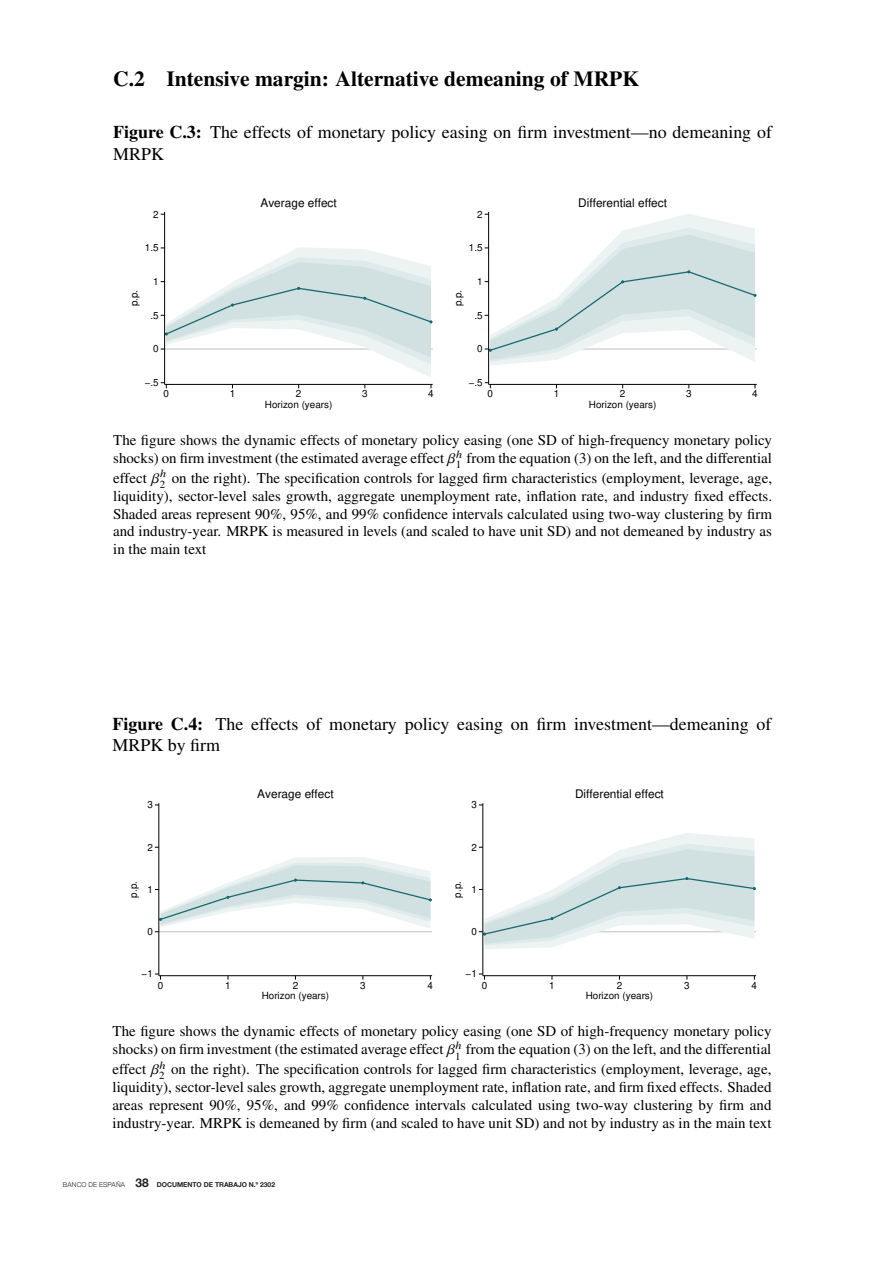
<style>
.page{position:relative;width:893px;height:1263px;background:#fff}
.page>*{position:absolute;margin:0;border:0;box-sizing:border-box;transform-origin:0 0}
.t1{font:500 21.45px "Nimbus Rom No 9 L";color:#000}
.t2{font:18px/21.6px "Nimbus Rom No 9 L";color:#000}
.t3{font:15px/18px "Nimbus Rom No 9 L";color:#000}
.t4{font:11.85px "Helvetica";color:#000}
.t5{font:9.9px "Helvetica";color:#000}
.t6{font:300 6.75px "Bd E Neue Helvetica";color:#231f20}
.s1{font-weight:500}
.s2{font-family:"New TXMI"}
.s3{color:#963634}
.s4{font-style:inherit}
.s5{font-size:12px}
</style>
<div class="page">
<hr style="left:164px;top:212px;width:1px;height:172px;background:#000">
<svg style="left:161px;top:247px;width:272px;height:141px"></svg>
<hr style="left:488px;top:212px;width:1px;height:172px;background:#000">
<svg style="left:485px;top:214px;width:272px;height:151px"></svg>
<hr style="left:489px;top:384px;width:268px;height:1px;background:#000">
<svg style="left:485px;top:382px;width:6px;height:6px"></svg>
<svg style="left:154px;top:803px;width:279px;height:177px"></svg>
<div style="left:159px;top:803px;width:273px;height:173px;background:#fff"></div>
<hr style="left:159px;top:803px;width:1px;height:173px;background:#000">
<svg style="left:155px;top:857px;width:277px;height:75px"></svg>
<hr style="left:159px;top:975px;width:273px;height:1px;background:#000">
<svg style="left:155px;top:974px;width:6px;height:6px"></svg>
<svg style="left:478px;top:803px;width:279px;height:177px"></svg>
<div style="left:483px;top:803px;width:273px;height:173px;background:#fff"></div>
<hr style="left:483px;top:803px;width:1px;height:173px;background:#000">
<svg style="left:479px;top:833px;width:277px;height:116px"></svg>
<hr style="left:483px;top:975px;width:273px;height:1px;background:#000">
<svg style="left:479px;top:974px;width:6px;height:6px"></svg>
<p class="t1" style="left:113px;top:65px;width:527px">C.2 Intensive margin: Alternative demeaning of MRPK</p>
<p class="t2" style="left:113px;top:122px;width:660px"><span class="s1">Figure C.3:</span> The effects of monetary policy easing on firm investment—no demeaning of<br>MRPK</p>
<p class="t1" style="left:456px;top:65px;width:11px">e</p>
<p class="t5" style="left:153px;top:210px;width:7px">2</p>
<p class="t4" style="left:260px;top:198px;width:78px">Average effect</p>
<p class="t5" style="left:477px;top:210px;width:7px">2</p>
<p class="t4" style="left:578px;top:198px;width:90px">Differential effect</p>
<p class="t5" style="left:145px;top:244px;width:15px">1.5</p>
<p class="t5" style="left:469px;top:244px;width:15px">1.5</p>
<p class="t5" style="left:153px;top:278px;width:7px">1</p>
<p class="t5" style="left:477px;top:278px;width:7px">1</p>
<p class="t5" style="left:130px;top:306px;width:18px;rotate:-90deg">p.p.</p>
<p class="t5" style="left:454px;top:306px;width:18px;rotate:-90deg">p.p.</p>
<p class="t5" style="left:150px;top:311px;width:10px">.5</p>
<p class="t5" style="left:474px;top:311px;width:10px">.5</p>
<p class="t5" style="left:153px;top:345px;width:7px">0</p>
<p class="t5" style="left:477px;top:345px;width:7px">0</p>
<p class="t5" style="left:145px;top:379px;width:15px">−.5</p>
<p class="t5" style="left:469px;top:379px;width:15px">−.5</p>
<p class="t5" style="left:164px;top:390px;width:7px">0</p>
<p class="t5" style="left:230px;top:390px;width:7px">1</p>
<p class="t5" style="left:296px;top:390px;width:7px">2</p>
<p class="t5" style="left:362px;top:390px;width:7px">3</p>
<p class="t5" style="left:428px;top:390px;width:7px">4</p>
<p class="t5" style="left:265px;top:401px;width:69px">Horizon (years)</p>
<p class="t5" style="left:488px;top:390px;width:7px">0</p>
<p class="t5" style="left:554px;top:390px;width:7px">1</p>
<p class="t5" style="left:620px;top:390px;width:7px">2</p>
<p class="t5" style="left:686px;top:390px;width:7px">3</p>
<p class="t5" style="left:752px;top:390px;width:7px">4</p>
<p class="t5" style="left:589px;top:401px;width:69px">Horizon (years)</p>
<p class="t3" style="left:113px;top:431px;width:660px">The figure shows the dynamic effects of monetary policy easing (one SD of high-frequency monetary policy shocks) on firm investment (the estimated average effect <span class="s2">𝛽</span><sup>ℎ</sup></p>
<p class="t3" style="left:317px;top:431px;width:8px">e</p>
<p class="t3" style="left:456px;top:449px;width:318px"><sub>1</sub> from the equation (<span class="s3">3</span>) on the left, and the differential</p>
<p class="t3" style="left:113px;top:469px;width:55px">effect <span class="s2">𝛽</span><sup>ℎ</sup></p>
<p class="t3" style="left:113px;top:469px;width:660px;text-align:justify;text-indent:47px"><sub>2</sub> on the right). The specification controls for lagged firm characteristics (employment, leverage, age, liquidity), sector-level sales growth, aggregate unemployment rate, inflation rate, and industry fixed effects.<br>Shaded areas represent 90%, 95%, and 99% confidence intervals calculated using two-way clustering by firm and industry-year. MRPK is measured in levels (and scaled to have unit SD) and not demeaned by industry as in the main text</p>
<p class="t2" style="left:113px;top:713px;width:660px"><span class="s1">Figure C.4:</span> The effects of monetary policy easing on firm investment—demeaning of<br>MRPK by firm</p>
<p class="t5" style="left:147px;top:801px;width:7px">3</p>
<p class="t4" style="left:257px;top:789px;width:78px">Average effect</p>
<p class="t5" style="left:471px;top:801px;width:7px">3</p>
<p class="t4" style="left:575px;top:789px;width:90px">Differential effect</p>
<p class="t5" style="left:147px;top:843px;width:7px">2</p>
<p class="t5" style="left:471px;top:843px;width:7px">2</p>
<p class="t5" style="left:130px;top:898px;width:18px;rotate:-90deg">p.p.</p>
<p class="t5" style="left:147px;top:886px;width:7px">1</p>
<p class="t5" style="left:454px;top:898px;width:18px;rotate:-90deg">p.p.</p>
<p class="t5" style="left:471px;top:886px;width:7px">1</p>
<p class="t5" style="left:147px;top:928px;width:7px">0</p>
<p class="t5" style="left:471px;top:928px;width:7px">0</p>
<p class="t5" style="left:142px;top:970px;width:13px">−1</p>
<p class="t5" style="left:466px;top:970px;width:13px">−1</p>
<p class="t5" style="left:158px;top:981px;width:7px">0</p>
<p class="t5" style="left:225px;top:981px;width:7px">1</p>
<p class="t5" style="left:293px;top:981px;width:7px">2</p>
<p class="t5" style="left:360px;top:981px;width:7px">3</p>
<p class="t5" style="left:428px;top:981px;width:7px">4</p>
<p class="t5" style="left:262px;top:992px;width:69px">Horizon (years)</p>
<p class="t5" style="left:482px;top:981px;width:7px">0</p>
<p class="t5" style="left:549px;top:981px;width:7px">1</p>
<p class="t5" style="left:617px;top:981px;width:7px">2</p>
<p class="t5" style="left:684px;top:981px;width:7px">3</p>
<p class="t5" style="left:752px;top:981px;width:7px">4</p>
<p class="t5" style="left:586px;top:992px;width:69px">Horizon (years)</p>
<p class="t3" style="left:113px;top:1022px;width:660px">The figure shows the dynamic effects of monetary policy easing (one SD of high-frequency monetary policy shocks) on firm investment (the estimated average effect <span class="s2">𝛽</span><sup>ℎ</sup></p>
<p class="t2" style="left:434px;top:1025px;width:19px">41</p>
<p class="t3" style="left:455px;top:1040px;width:318px"><sub>1</sub> from the equation (<span class="s3">3</span>) on the left, and the differential</p>
<p class="t3" style="left:113px;top:1060px;width:55px">effect <span class="s2">𝛽</span><sup>ℎ</sup></p>
<p class="t3" style="left:113px;top:1060px;width:660px;text-align:justify;text-indent:47px"><sub>2</sub> on the right). The specification controls for lagged firm characteristics (employment, leverage, age, liquidity), sector-level sales growth, aggregate unemployment rate, inflation rate, and firm fixed effects. Shaded areas represent 90%, 95%, and 99% confidence intervals calculated using two-way clustering by firm and industry-year. MRPK is demeaned by firm (and scaled to have unit SD) and not by industry as in the main text</p>
<p class="t6" style="left:63px;top:1181px;width:214px"><span class="s4">BANCO DE ESPAÑA</span> <span class="s5">38</span> DOCUMENTO DE TRABAJO N.º 2302</p>
</div>
